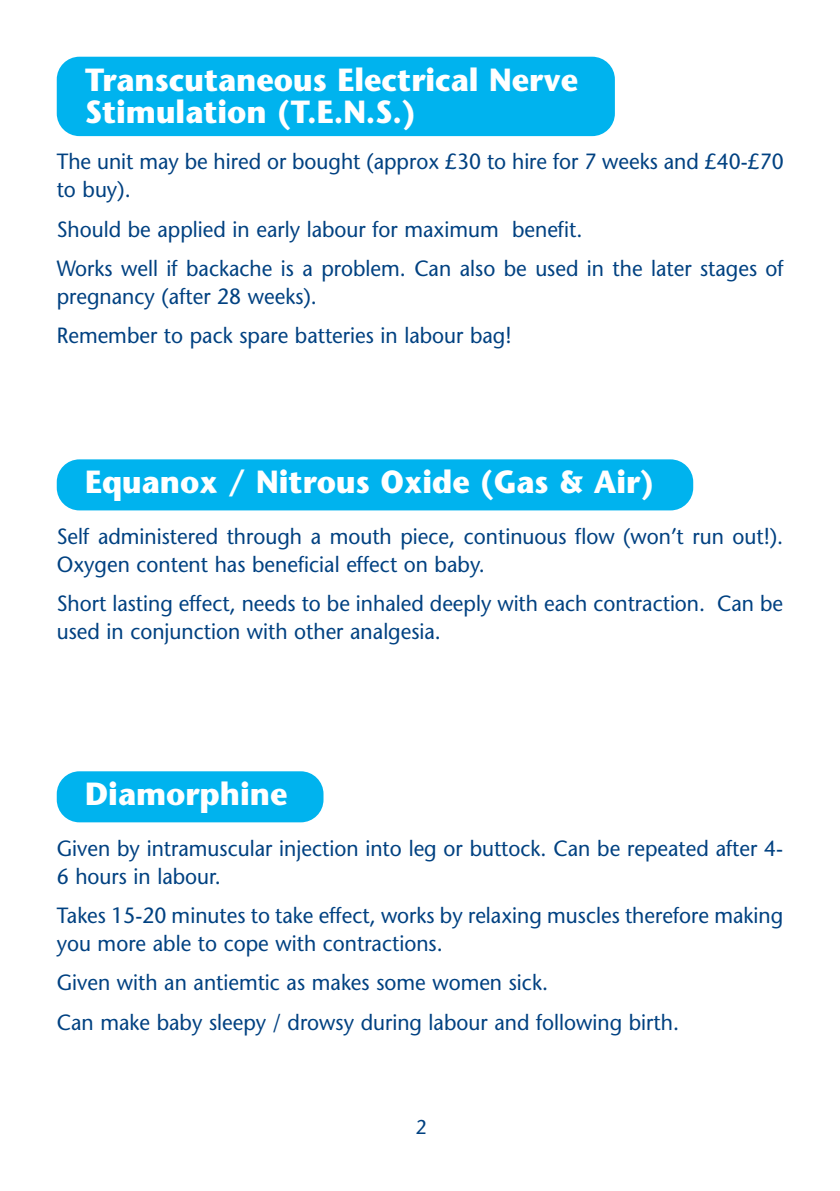
<style>
.page{position:relative;width:840px;height:1191px;background:#fff}
.page>*{position:absolute;margin:0;border:0;box-sizing:border-box;transform-origin:0 0}
.t1{font:700 32px/32.6px "Stone Sans";color:#fff;scale:.95 1}
.t2{font:22px/28px "Stone Sans";color:#014181;scale:.95 1}
.t3{font:20px "Stone Sans";color:#014181;scale:.95 1}
</style>
<div class="page">
<div style="left:57px;top:57px;width:557px;height:79px;background:#00b3ee;border-radius:23px"></div>
<div style="left:57px;top:459px;width:635px;height:51px;background:#00b3ee;border-radius:23px"></div>
<div style="left:57px;top:771px;width:266px;height:51px;background:#00b3ee;border-radius:23px"></div>
<h1 class="t1" style="left:85px;top:67px;width:520px">Transcutaneous Electrical Nerve<br>Stimulation (T.E.N.S.)</h1>
<p class="t2" style="left:57px;top:150px;width:766px">The unit may be hired or bought (approx £30 to hire for 7 weeks and £40-£70 to buy).</p>
<p class="t2" style="left:57px;top:212px;width:766px;line-height:39.4px">Should be applied in early labour for maximum benefit.<br>Works well if backache is a problem. Can also be used in the later stages of</p>
<p class="t2" style="left:57px;top:279px;width:480px;line-height:39.4px">pregnancy (after 28 weeks).<br>Remember to pack spare batteries in labour bag!</p>
<h1 class="t1" style="left:85px;top:469px;width:600px">Equanox / Nitrous Oxide (Gas &amp; Air)</h1>
<p class="t2" style="left:57px;top:524px;width:765px">Self administered through a mouth piece, continuous flow (won’t run out!).<br>Oxygen content has beneficial effect on baby.</p>
<p class="t2" style="left:57px;top:591px;width:765px">Short lasting effect, needs to be inhaled deeply with each contraction. Can be used in conjunction with other analgesia.</p>
<h1 class="t1" style="left:85px;top:781px;width:214px">Diamorphine</h1>
<p class="t2" style="left:57px;top:836px;width:765px">Given by intramuscular injection into leg or buttock. Can be repeated after 4-<br>6 hours in labour.</p>
<p class="t2" style="left:57px;top:903px;width:765px">Takes 15-20 minutes to take effect, works by relaxing muscles therefore making you more able to cope with contractions.</p>
<p class="t2" style="left:57px;top:965px;width:656px;line-height:39.4px">Given with an antiemtic as makes some women sick.<br>Can make baby sleepy / drowsy during labour and following birth.</p>
<p class="t3" style="left:415px;top:1119px;width:13px">2</p>
</div>
